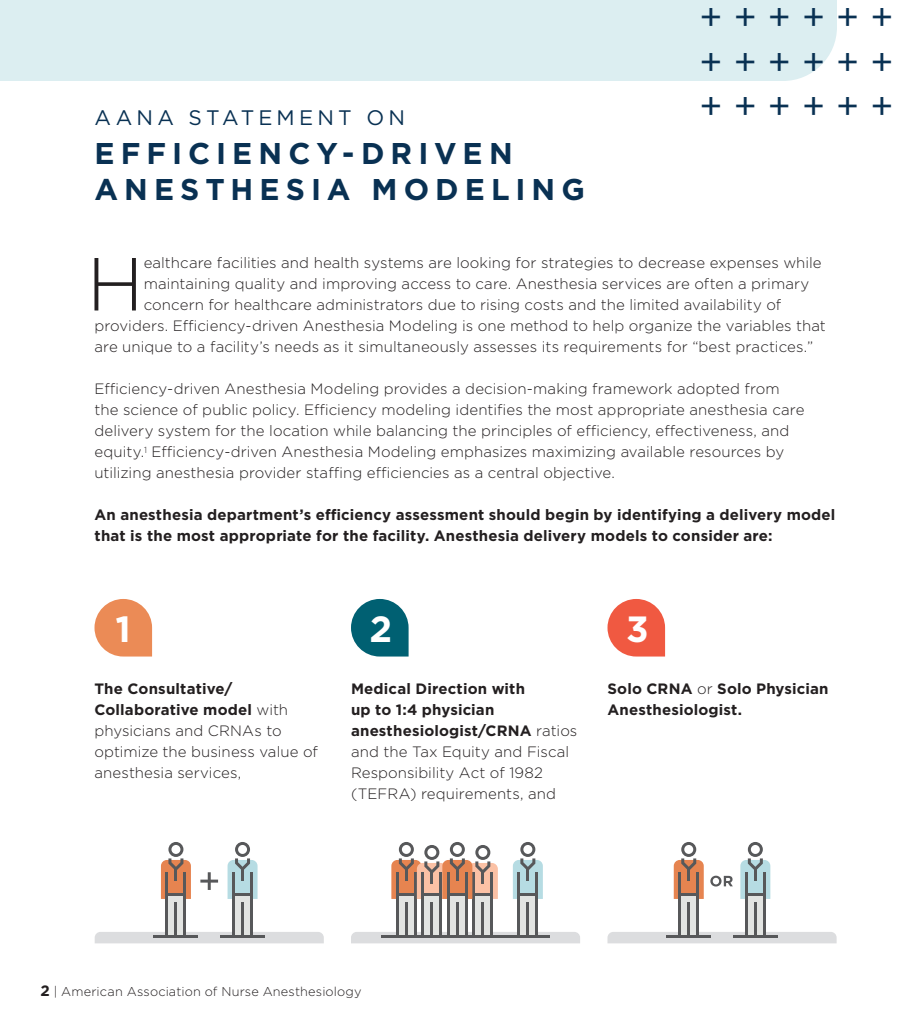
<style>
.page{position:relative;width:918px;height:1026px;background:#fff}
.page>*{position:absolute;margin:0;border:0;box-sizing:border-box;transform-origin:0 0}
.t1{font:300 75px "Gotham";color:#231f20}
.t2{font:37.05px/44.4px "Gotham";color:#093153;text-align:justify}
.t3{font:700 36.45px "Gotham";color:#fff}
.t4{font:700 30px/36px "Gotham";letter-spacing:.2em;color:#093153}
.t5{font:21px "Gotham";letter-spacing:.195em;color:#093153}
.body_copy{font:300 15px/21px "Gotham";letter-spacing:.005em;color:#231f20}
.body_copy-2{font:700 15px/21px "Gotham";letter-spacing:.01em;color:#231f20}
.t6{font:300 12.75px "Gotham";letter-spacing:.01em;color:#231f20}
.s1{font-weight:700}
.s2{font-weight:300}
.s3{font-weight:700;font-size:15px}
</style>
<div class="page">
<div style="left:95px;top:932px;width:229px;height:11px;background:#dcdddf"></div>
<div style="left:351px;top:932px;width:229px;height:11px;background:#dcdddf"></div>
<div style="left:608px;top:932px;width:229px;height:11px;background:#dcdddf"></div>
<div style="left:0;top:0;width:837px;height:81px;background:#dceef1"></div>
<svg style="left:94px;top:599px;width:58px;height:58px"></svg>
<svg style="left:608px;top:599px;width:57px;height:58px;background:#f2735f"></svg>
<svg style="left:351px;top:599px;width:58px;height:58px"></svg>
<div style="left:397px;top:894px;width:18px;height:41px;background:#e2e4e2"></div>
<hr style="left:405px;top:902px;width:3px;height:33px;background:#57585a">
<hr style="left:396px;top:872px;width:3px;height:63px;background:#57585a">
<hr style="left:414px;top:872px;width:3px;height:63px;background:#57585a">
<div style="left:423px;top:894px;width:18px;height:41px;background:#e2e4e2"></div>
<hr style="left:430px;top:902px;width:3px;height:33px;background:#57585a">
<hr style="left:421px;top:872px;width:3px;height:63px;background:#57585a">
<hr style="left:439px;top:872px;width:3px;height:63px;background:#57585a">
<div style="left:474px;top:894px;width:18px;height:41px;background:#e2e4e2"></div>
<hr style="left:481px;top:902px;width:3px;height:33px;background:#57585a">
<hr style="left:472px;top:872px;width:3px;height:63px;background:#57585a">
<hr style="left:490px;top:872px;width:3px;height:63px;background:#57585a">
<div style="left:448px;top:894px;width:18px;height:41px;background:#e2e4e2"></div>
<hr style="left:456px;top:902px;width:3px;height:33px;background:#57585a">
<hr style="left:447px;top:872px;width:3px;height:63px;background:#57585a">
<hr style="left:465px;top:872px;width:3px;height:63px;background:#57585a">
<hr style="left:381px;top:935px;width:124px;height:3px;background:#57585a">
<svg style="left:391px;top:842px;width:107px;height:57px"></svg>
<div style="left:519px;top:894px;width:18px;height:41px;background:#e2e4e2"></div>
<hr style="left:526px;top:902px;width:3px;height:33px;background:#57585a">
<hr style="left:517px;top:872px;width:3px;height:63px;background:#57585a">
<hr style="left:535px;top:872px;width:3px;height:63px;background:#57585a">
<hr style="left:505px;top:935px;width:45px;height:3px;background:#57585a">
<svg style="left:513px;top:842px;width:30px;height:57px"></svg>
<div style="left:234px;top:894px;width:18px;height:41px;background:#e2e4e2"></div>
<hr style="left:241px;top:902px;width:3px;height:33px;background:#57585a">
<hr style="left:232px;top:872px;width:3px;height:63px;background:#57585a">
<hr style="left:250px;top:872px;width:3px;height:63px;background:#57585a">
<hr style="left:220px;top:935px;width:45px;height:3px;background:#57585a">
<svg style="left:228px;top:842px;width:30px;height:57px"></svg>
<div style="left:167px;top:894px;width:18px;height:41px;background:#e2e4e2"></div>
<hr style="left:174px;top:902px;width:3px;height:33px;background:#57585a">
<hr style="left:165px;top:872px;width:3px;height:63px;background:#57585a">
<hr style="left:183px;top:872px;width:3px;height:63px;background:#57585a">
<hr style="left:153px;top:935px;width:45px;height:3px;background:#57585a">
<svg style="left:161px;top:842px;width:30px;height:57px"></svg>
<hr style="left:200px;top:880px;width:18px;height:3px;background:#57585a">
<hr style="left:208px;top:872px;width:3px;height:18px;background:#57585a">
<div style="left:746px;top:894px;width:18px;height:41px;background:#e2e4e2"></div>
<hr style="left:754px;top:902px;width:3px;height:33px;background:#57585a">
<hr style="left:745px;top:872px;width:3px;height:63px;background:#57585a">
<hr style="left:763px;top:872px;width:3px;height:63px;background:#57585a">
<hr style="left:733px;top:935px;width:45px;height:3px;background:#57585a">
<svg style="left:740px;top:842px;width:30px;height:57px"></svg>
<div style="left:680px;top:894px;width:18px;height:41px;background:#e2e4e2"></div>
<hr style="left:687px;top:902px;width:3px;height:33px;background:#57585a">
<hr style="left:678px;top:872px;width:3px;height:63px;background:#57585a">
<hr style="left:696px;top:872px;width:3px;height:63px;background:#57585a">
<hr style="left:666px;top:935px;width:45px;height:3px;background:#57585a">
<svg style="left:674px;top:842px;width:30px;height:57px"></svg>
<svg style="left:710px;top:876px;width:23px;height:11px"></svg>
<p class="t5" style="left:94px;top:104px;width:312px">AANA STATEMENT ON</p>
<p class="t4" style="left:94px;top:136px;width:492px">EFFICIENCY-DRIVEN<br>ANESTHESIA MODELING</p>
<h2 class="t2" style="left:699px;top:-6px;width:196px">+ + + + + + + + + + + + + + + + + +</h2>
<p class="t1" style="left:87px;top:237px;width:59px">H</p>
<p class="body_copy" style="left:144px;top:252px;width:680px">ealthcare facilities and health systems are looking for strategies to decrease expenses while</p>
<p class="body_copy" style="left:144px;top:273px;width:667px">maintaining quality and improving access to care. Anesthesia services are often a primary</p>
<p class="body_copy" style="left:144px;top:294px;width:639px">concern for healthcare administrators due to rising costs and the limited availability of</p>
<p class="body_copy" style="left:94px;top:315px;width:733px">providers. Efficiency-driven Anesthesia Modeling is one method to help organize the variables that</p>
<p class="body_copy" style="left:94px;top:336px;width:720px">are unique to a facility’s needs as it simultaneously assesses its requirements for “best practices.”</p>
<p class="body_copy" style="left:94px;top:378px;width:711px">Efficiency-driven Anesthesia Modeling provides a decision-making framework adopted from the science of public policy. Efficiency modeling identifies the most appropriate anesthesia care delivery system for the location while balancing the principles of efficiency, effectiveness, and equity.<sup>1</sup> Efficiency-driven Anesthesia Modeling emphasizes maximizing available resources by utilizing anesthesia provider staffing efficiencies as a central objective.</p>
<p class="body_copy-2" style="left:94px;top:505px;width:743px">An anesthesia department’s efficiency assessment should begin by identifying a delivery model that is the most appropriate for the facility. Anesthesia delivery models to consider are:</p>
<p class="t3" style="left:116px;top:605px;width:17px">1</p>
<p class="t3" style="left:370px;top:605px;width:24px">2</p>
<p class="t3" style="left:626px;top:605px;width:24px">3</p>
<p class="body_copy" style="left:94px;top:678px;width:225px"><span class="s1">The Consultative/<br>Collaborative model</span> with physicians and CRNAs to optimize the business value of anesthesia services,</p>
<p class="body_copy" style="left:351px;top:678px;width:228px"><span class="s1">Medical Direction with<br>up to 1:4 physician anesthesiologist/CRNA</span> ratios and the Tax Equity and Fiscal<br>Responsibility Act of 1982 (TEFRA) requirements, and</p>
<p class="body_copy-2" style="left:608px;top:678px;width:223px">Solo CRNA <span class="s2">or</span> Solo Physician<br>Anesthesiologist.</p>
<p class="t6" style="left:40px;top:983px;width:323px"><span class="s3">2</span> | American Association of Nurse Anesthesiology</p>
</div>
